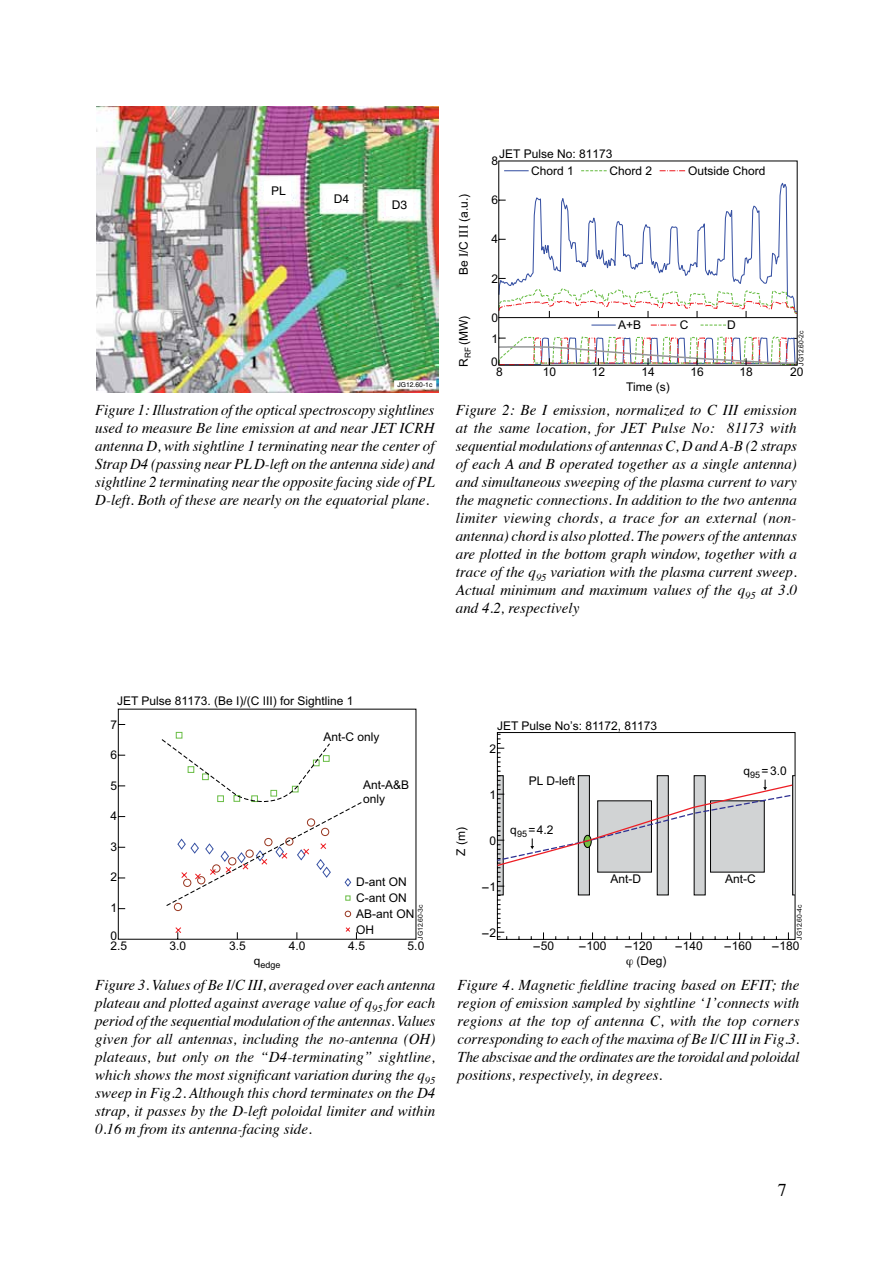
<style>
.page{position:relative;width:893px;height:1263px;background:#fff}
.page>*{position:absolute;margin:0;border:0;box-sizing:border-box;transform-origin:0 0}
.t1{font:18px "Times";color:#000}
.t2{font:italic 15px/18px "Times";color:#000;text-align:justify}
.t3{font:12px/15.9px "Arial";color:#000}
.t4{font:12px "Arial";color:#000;scale:2 1}
.t5{font:12px "Helvetica";color:#000}
.t6{font:9px "Arial";color:#000}
.t7{font:6.75px "Arial";color:#000}
.t8{font:6.75px "Helvetica";color:#000}
.s1{font-family:"Times New Roman";font-size:12.75px}
</style>
<div class="page">
<svg style="left:498px;top:160px;width:300px;height:175px"></svg>
<img style="left:498px;top:335px;width:300px;height:31px">
<svg style="left:498px;top:181px;width:300px;height:137px"></svg>
<svg style="left:118px;top:709px;width:298px;height:231px"></svg>
<svg style="left:160px;top:731px;width:203px;height:208px"></svg>
<svg style="left:497px;top:732px;width:299px;height:208px"></svg>
<div style="left:578px;top:775px;width:12px;height:120px;background:#d1d3d4;border:1px solid #000"></div>
<div style="left:597px;top:800px;width:55px;height:72px;background:#d1d3d4"></div>
<div style="left:710px;top:800px;width:55px;height:72px;background:#d1d3d4"></div>
<div style="left:657px;top:775px;width:12px;height:120px;background:#d1d3d4;border:1px solid #000"></div>
<div style="left:694px;top:775px;width:12px;height:120px;background:#d1d3d4"></div>
<div style="left:792px;top:775px;width:3px;height:120px;background:#d1d3d4;border:1px solid #000"></div>
<svg style="left:496px;top:780px;width:298px;height:87px"></svg>
<img style="left:97px;top:106px;width:341px;height:287px">
<div style="left:265px;top:182px;width:26px;height:19px;background:#fff"></div>
<div style="left:327px;top:190px;width:26px;height:19px;background:#fff"></div>
<div style="left:386px;top:196px;width:27px;height:19px;background:#fff"></div>
<div style="left:394px;top:380px;width:42px;height:9px;background:#fff;border:2px solid #fff"></div>
<p class="t3" style="left:610px;top:147px;width:44px;line-height:16.6px;text-indent:-111px">JET Pulse No: 81173<br>Chord 2</p>
<p class="t3" style="left:491px;top:154px;width:8px">8</p>
<p class="t3" style="left:531px;top:164px;width:44px">Chord 1</p>
<p class="t3" style="left:688px;top:164px;width:79px">Outside Chord</p>
<p class="t5" style="left:271px;top:184px;width:16px">PL</p>
<p class="t5" style="left:334px;top:192px;width:17px">D4</p>
<p class="t5" style="left:392px;top:198px;width:17px">D3</p>
<p class="t3" style="left:457px;top:275px;width:83px;rotate:-90deg">Be <span class="s1">I</span>/C <span class="s1">III</span> (a.u.)</p>
<p class="t3" style="left:491px;top:193px;width:8px">6</p>
<p class="t3" style="left:491px;top:232px;width:8px">4</p>
<p class="t3" style="left:491px;top:272px;width:8px">2</p>
<p class="t3" style="left:457px;top:367px;width:53px;rotate:-90deg">R<sub>RF</sub> (MW)</p>
<p class="t3" style="left:491px;top:311px;width:8px">0</p>
<p class="t3" style="left:618px;top:318px;width:25px">A+B</p>
<p class="t3" style="left:680px;top:318px;width:10px">C</p>
<p class="t3" style="left:727px;top:318px;width:10px">D</p>
<p class="t7" style="left:799px;top:366px;width:36px;rotate:-90deg">JG12.60-2c</p>
<p class="t3" style="left:491px;top:332px;width:8px">1</p>
<p class="t3" style="left:491px;top:357px;width:13px;line-height:10.5px;text-align:center">0<br>8</p>
<p class="t3" style="left:790px;top:365px;width:15px">20</p>
<p class="t3" style="left:543px;top:365px;width:15px">10</p>
<p class="t3" style="left:592px;top:365px;width:15px">12</p>
<p class="t3" style="left:642px;top:365px;width:15px">14</p>
<p class="t3" style="left:691px;top:365px;width:15px">16</p>
<p class="t3" style="left:740px;top:365px;width:15px">18</p>
<p class="t8" style="left:397px;top:380px;width:36px">JG12.60-1c</p>
<p class="t3" style="left:626px;top:380px;width:45px">Time (s)</p>
<p class="t2" style="left:95px;top:400px;width:341px">Figure 1: Illustration of the optical spectroscopy sightlines used to measure Be line emission at and near JET ICRH antenna D, with sightline 1 terminating near the center of Strap D4 (passing near PL D-left on the antenna side) and sightline 2 terminating near the opposite facing side of PL D-left. Both of these are nearly on the equatorial plane.</p>
<p class="t2" style="left:456px;top:400px;width:343px">Figure 2: Be I emission, normalized to C III emission at the same location, for JET Pulse No: 81173 with sequential modulations of antennas C, D and A-B (2 straps of each A and B operated together as a single antenna) and simultaneous sweeping of the plasma current to vary the magnetic connections. In addition to the two antenna limiter viewing chords, a trace for an external (non&shy;antenna) chord is also plotted. The powers of the antennas are plotted in the bottom graph window, together with a trace of the q<sub>95</sub> variation with the plasma current sweep.<br>Actual minimum and maximum values of the q<sub>95</sub> at 3.0 and 4.2, respectively</p>
<p class="t3" style="left:117px;top:694px;width:238px">JET Pulse 81173. (Be I)/(C III) for Sightline 1</p>
<p class="t3" style="left:111px;top:718px;width:8px">7</p>
<p class="t3" style="left:111px;top:748px;width:8px">6</p>
<p class="t3" style="left:111px;top:778px;width:8px">5</p>
<p class="t3" style="left:111px;top:809px;width:8px">4</p>
<p class="t3" style="left:111px;top:840px;width:8px">3</p>
<p class="t3" style="left:323px;top:729px;width:58px">Ant-C only</p>
<p class="t3" style="left:363px;top:779px;width:48px;line-height:14.4px">Ant-A&amp;B only</p>
<p class="t3" style="left:111px;top:870px;width:8px">2</p>
<p class="t3" style="left:356px;top:875px;width:60px">D-ant ON<br>C-ant ON<br>AB-ant ON<br>OH</p>
<p class="t3" style="left:111px;top:901px;width:8px">1</p>
<p class="t7" style="left:418px;top:940px;width:36px;rotate:-90deg">JG12.60-3c</p>
<p class="t3" style="left:111px;top:928px;width:8px">0</p>
<p class="t3" style="left:111px;top:939px;width:18px">2.5</p>
<p class="t3" style="left:170px;top:939px;width:18px">3.0</p>
<p class="t3" style="left:229px;top:939px;width:18px">3.5</p>
<p class="t3" style="left:289px;top:939px;width:18px">4.0</p>
<p class="t3" style="left:348px;top:939px;width:18px">4.5</p>
<p class="t3" style="left:408px;top:939px;width:18px">5.0</p>
<p class="t6" style="left:254px;top:961px;width:28px"><sup>q</sup>edge</p>
<p class="t3" style="left:454px;top:856px;width:30px;rotate:-90deg">Z (m)</p>
<p class="t3" style="left:497px;top:719px;width:161px">JET Pulse No’s: 81172, 81173</p>
<p class="t3" style="left:490px;top:742px;width:8px">2</p>
<p class="t3" style="left:490px;top:788px;width:8px">1</p>
<p class="t3" style="left:490px;top:834px;width:8px">0</p>
<p class="t4" style="left:482px;top:883px;width:9px">-1</p>
<p class="t4" style="left:482px;top:928px;width:9px">-2</p>
<p class="t3" style="left:529px;top:774px;width:48px">PL D-left</p>
<p class="t3" style="left:510px;top:823px;width:45px">q<sub>95</sub> =4.2</p>
<p class="t3" style="left:743px;top:763px;width:45px">q<sub>95</sub> =3.0</p>
<p class="t3" style="left:610px;top:872px;width:32px">Ant-D</p>
<p class="t3" style="left:725px;top:872px;width:32px">Ant-C</p>
<p class="t7" style="left:797px;top:940px;width:36px;rotate:-90deg">JG12.60-4c</p>
<p class="t4" style="left:533px;top:941px;width:12px">-50</p>
<p class="t4" style="left:578px;top:941px;width:16px">-100</p>
<p class="t4" style="left:624px;top:941px;width:16px">-120</p>
<p class="t4" style="left:675px;top:941px;width:16px">-140</p>
<p class="t4" style="left:724px;top:941px;width:16px">-160</p>
<p class="t3" style="left:637px;top:954px;width:31px">(Deg)</p>
<p class="t4" style="left:772px;top:941px;width:16px">-180</p>
<p class="t2" style="left:95px;top:975px;width:342px">Figure 3. Values of Be I/C III, averaged over each antenna plateau and plotted against average value of q<sub>95</sub> for each period of the sequential modulation of the antennas. Values given for all antennas, including the no-antenna (OH) plateaus, but only on the “D4-terminating” sightline, which shows the most significant variation during the q<sub>95 </sub>sweep in Fig.2. Although this chord terminates on the D4 strap, it passes by the D-left poloidal limiter and within 0.16 m from its antenna-facing side.</p>
<p class="t2" style="left:458px;top:975px;width:343px">Figure 4. Magnetic fieldline tracing based on EFIT; the region of emission sampled by sightline ‘1’connects with regions at the top of antenna C, with the top corners corresponding to each of the maxima of Be I/C III in Fig.3.<br>The abscisae and the ordinates are the toroidal and poloidal positions, respectively, in degrees.</p>
<p class="t1" style="left:778px;top:1173px;width:10px">7</p>
</div>
